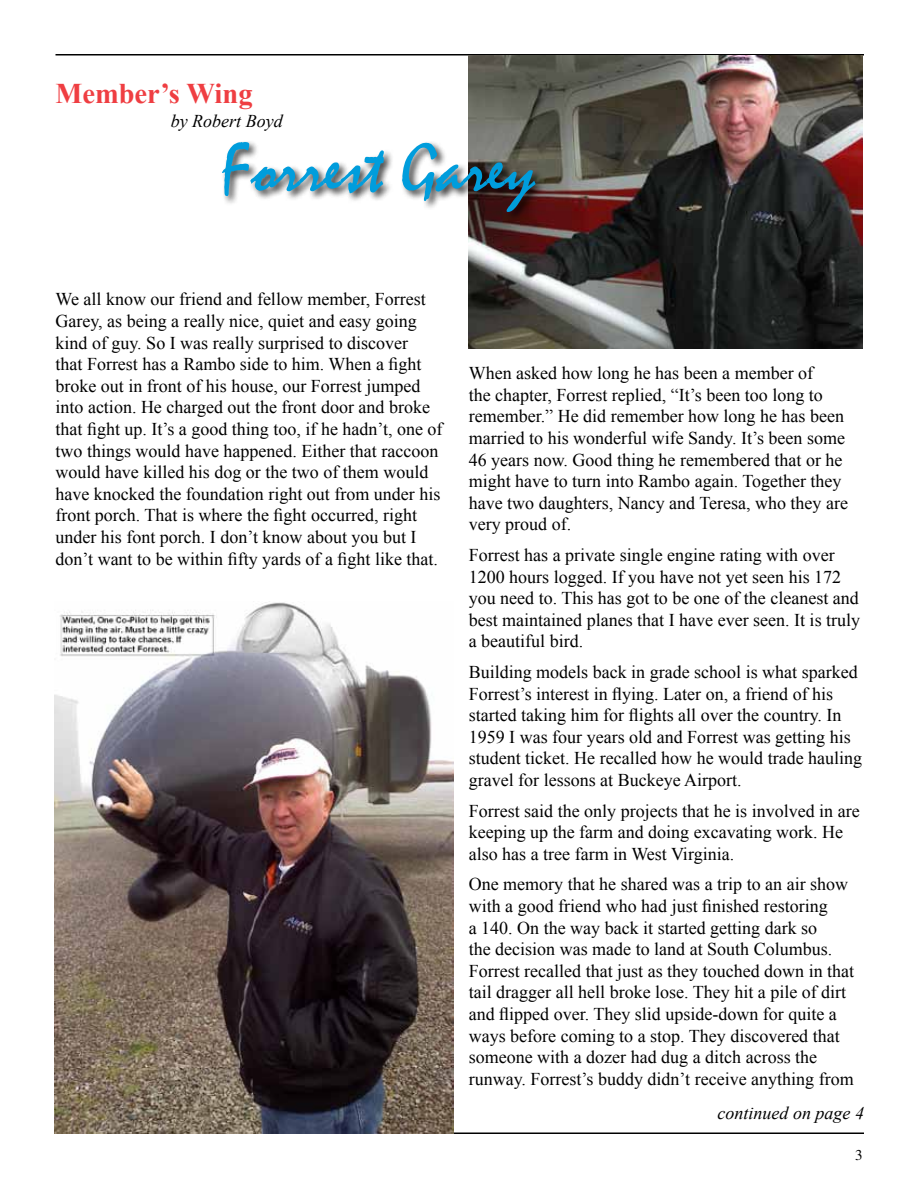
<style>
.page{position:relative;width:918px;height:1188px;background:#fff}
.page>*{position:absolute;margin:0;border:0;box-sizing:border-box;transform-origin:0 0}
.t1{font:72px "Mistral";color:#009ddc}
.t2{font:700 28.5px "Times New Roman";color:#ef3e42}
.t3{font:18px/21.6px "Times New Roman";color:#000}
.t4{font:italic 18px "Times New Roman";color:#000}
.t5{font:15px "Times";color:#000}
</style>
<div class="page">
<hr style="left:56px;top:1132px;width:808px;height:2px;background:#000">
<hr style="left:56px;top:54px;width:808px;height:2px;background:#000">
<img style="left:54px;top:602px;width:399px;height:532px">
<img style="left:469px;top:56px;width:393px;height:293px">
<div style="left:220px;top:140px;width:326px;height:83px;background:#000;opacity:.75"></div>
<h2 class="t2" style="left:56px;top:77px;width:199px">Member’s Wing</h2>
<p class="t4" style="left:171px;top:110px;width:113px">by Robert Boyd</p>
<h1 class="t1" style="left:221px;top:128px;width:316px">Forrest Garey</h1>
<p class="t3" style="left:56px;top:288px;width:389px">We all know our friend and fellow member, Forrest Garey, as being a really nice, quiet and easy going kind of guy. So I was really surprised to discover<br>that Forrest has a Rambo side to him. When a fight broke out in front of his house, our Forrest jumped into action. He charged out the front door and broke that fight up. It’s a good thing too, if he hadn’t, one of two things would have happened. Either that raccoon would have killed his dog or the two of them would have knocked the foundation right out from under his front porch. That is where the fight occurred, right under his font porch. I don’t know about you but I don’t want to be within fifty yards of a fight like that.</p>
<p class="t3" style="left:469px;top:362px;width:381px">When asked how long he has been a member of<br>the chapter, Forrest replied, “It’s been too long to remember.” He did remember how long he has been married to his wonderful wife Sandy. It’s been some 46 years now. Good thing he remembered that or he might have to turn into Rambo again. Together they have two daughters, Nancy and Teresa, who they are very proud of.</p>
<p class="t3" style="left:469px;top:544px;width:393px">Forrest has a private single engine rating with over 1200 hours logged. If you have not yet seen his 172 you need to. This has got to be one of the cleanest and best maintained planes that I have ever seen. It is truly a beautiful bird.</p>
<p class="t3" style="left:469px;top:661px;width:395px">Building models back in grade school is what sparked Forrest’s interest in flying. Later on, a friend of his started taking him for flights all over the country. In 1959 I was four years old and Forrest was getting his student ticket. He recalled how he would trade hauling gravel for lessons at Buckeye Airport.</p>
<p class="t3" style="left:469px;top:800px;width:392px">Forrest said the only projects that he is involved in are keeping up the farm and doing excavating work. He also has a tree farm in West Virginia.</p>
<p class="t3" style="left:469px;top:873px;width:387px">One memory that he shared was a trip to an air show with a good friend who had just finished restoring<br>a 140. On the way back it started getting dark so<br>the decision was made to land at South Columbus.<br>Forrest recalled that just as they touched down in that tail dragger all hell broke lose. They hit a pile of dirt and flipped over. They slid upside-down for quite a ways before coming to a stop. They discovered that someone with a dozer had dug a ditch across the runway. Forrest’s buddy didn’t receive anything from</p>
<p class="t4" style="left:718px;top:1102px;width:148px">continued on page 4</p>
<p class="t5" style="left:855px;top:1146px;width:9px">3</p>
</div>
